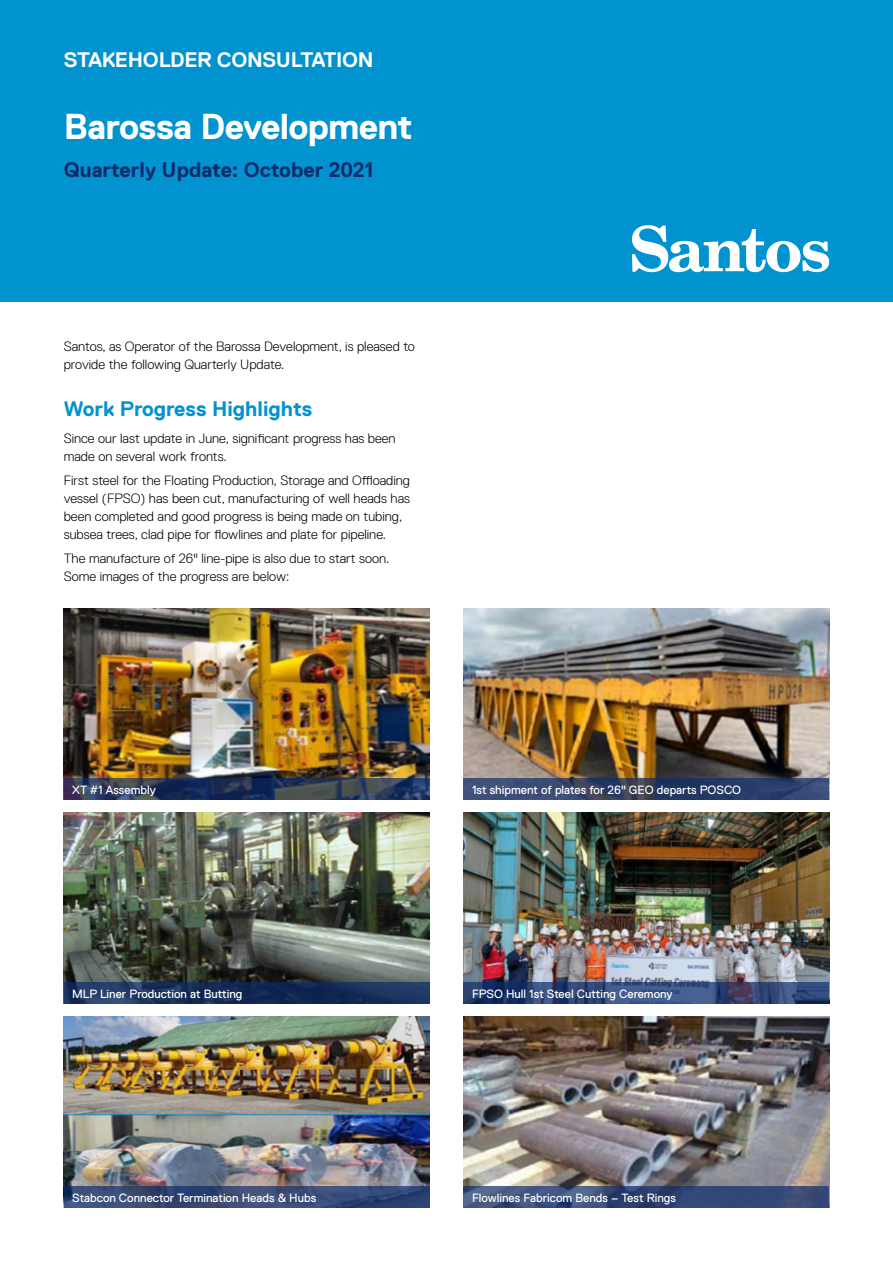
<style>
.page{position:relative;width:893px;height:1263px;background:#fff}
.page>*{position:absolute;margin:0;border:0;box-sizing:border-box;transform-origin:0 0}
.t1{font:700 36px "Replica Std";letter-spacing:-.02em;color:#fff}
.t2{font:700 21px "Replica Std";color:#0d2c6c}
.t3{font:700 21px "Replica Std";letter-spacing:-.015em;color:#fff}
.t4{font:700 21px "Replica Std";color:#0093d0}
.t5{font:300 13.5px/18px "Replica Std";color:#000}
.t6{font:12px "Replica Std";color:#fff}
</style>
<div class="page">
<img style="left:64px;top:812px;width:365px;height:170px">
<img style="left:463px;top:812px;width:366px;height:170px">
<img style="left:64px;top:608px;width:365px;height:170px">
<img style="left:463px;top:608px;width:366px;height:170px">
<img style="left:64px;top:1016px;width:365px;height:170px">
<img style="left:463px;top:1016px;width:366px;height:170px">
<div style="left:0;top:0;width:893px;height:302px;background:#0093d0"></div>
<svg style="left:632px;top:225px;width:197px;height:47px"></svg>
<svg style="left:64px;top:778px;width:365px;height:21px;background:#2c3a57"></svg>
<svg style="left:64px;top:982px;width:365px;height:21px;background:#19305b"></svg>
<svg style="left:64px;top:1186px;width:365px;height:22px;background:#364975"></svg>
<svg style="left:463px;top:778px;width:366px;height:21px;background:#314269"></svg>
<svg style="left:463px;top:982px;width:366px;height:21px;background:#314777"></svg>
<svg style="left:463px;top:1186px;width:366px;height:22px;background:#384c78"></svg>
<h2 class="t3" style="left:64px;top:49px;width:311px">STAKEHOLDER CONSULTATION</h2>
<h1 class="t1" style="left:64px;top:106px;width:350px">Barossa Development</h1>
<h2 class="t2" style="left:64px;top:158px;width:311px">Quarterly Update: October 2021</h2>
<p class="t5" style="left:64px;top:337px;width:353px">Santos, as Operator of the Barossa Development, is pleased to provide the following Quarterly Update.</p>
<h2 class="t4" style="left:64px;top:397px;width:250px">Work Progress Highlights</h2>
<p class="t5" style="left:64px;top:429px;width:333px">Since our last update in June, significant progress has been made on several work fronts.</p>
<p class="t5" style="left:64px;top:471px;width:348px">First steel for the Floating Production, Storage and Offloading vessel (FPSO) has been cut, manufacturing of well heads has been completed and good progress is being made on tubing, subsea trees, clad pipe for flowlines and plate for pipeline.</p>
<p class="t5" style="left:64px;top:550px;width:327px">The manufacture of 26" line-pipe is also due to start soon.<br>Some images of the progress are below:</p>
<p class="t6" style="left:72px;top:783px;width:85px">XT #1 Assembly</p>
<p class="t6" style="left:472px;top:783px;width:271px">1st shipment of plates for 26" GEO departs POSCO</p>
<p class="t6" style="left:72px;top:987px;width:172px">MLP Liner Production at Butting</p>
<p class="t6" style="left:472px;top:987px;width:202px">FPSO Hull 1st Steel Cutting Ceremony</p>
<p class="t6" style="left:72px;top:1191px;width:245px">Stabcon Connector Termination Heads &amp; Hubs</p>
<p class="t6" style="left:472px;top:1191px;width:205px">Flowlines Fabricom Bends – Test Rings</p>
</div>
